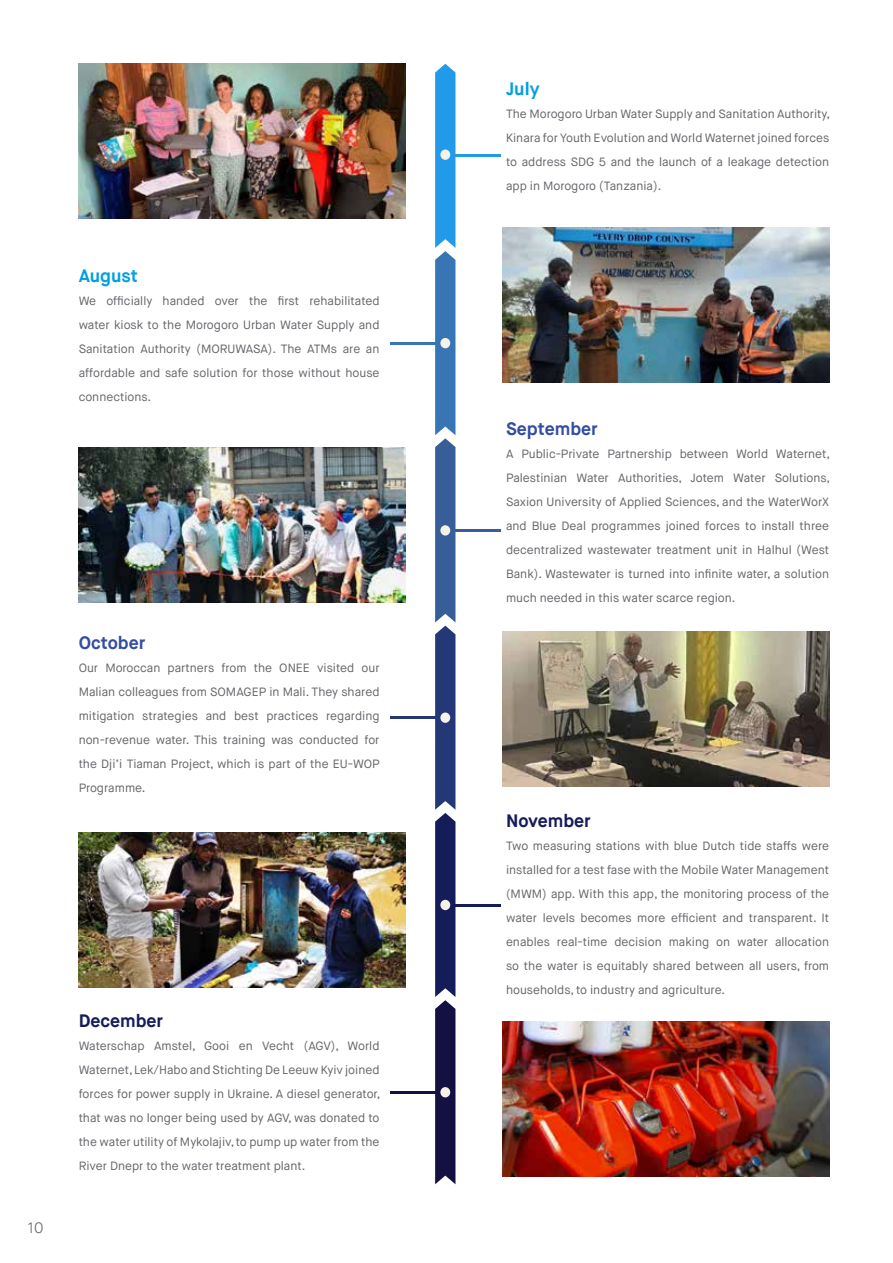
<style>
.page{position:relative;width:893px;height:1263px;background:#fff}
.page>*{position:absolute;margin:0;border:0;box-sizing:border-box;transform-origin:0 0}
.t1{font:700 18px "Maison Neue";color:#334da1}
.t2{font:700 18px "Maison Neue";color:#141c59}
.t3{font:700 18px "Maison Neue";color:#009fe3}
.t4{font:300 15px "Maison Neue";color:#636569}
.t5{font:12px/24px "Maison Neue";color:#636569;text-align:justify}
</style>
<div class="page">
<img style="left:79px;top:64px;width:326px;height:155px">
<img style="left:79px;top:448px;width:326px;height:155px">
<img style="left:79px;top:832px;width:326px;height:156px">
<img style="left:503px;top:227px;width:326px;height:156px">
<img style="left:503px;top:631px;width:326px;height:156px">
<img style="left:503px;top:1021px;width:326px;height:156px">
<hr style="left:390px;top:717px;width:55px;height:2px;background:#243878">
<hr style="left:390px;top:342px;width:55px;height:2px;background:#3875b5">
<hr style="left:445px;top:155px;width:56px;height:2px;background:#219ae9">
<hr style="left:445px;top:529px;width:56px;height:2px;background:#385e99">
<hr style="left:445px;top:904px;width:56px;height:2px;background:#141c59">
<hr style="left:390px;top:1091px;width:55px;height:2px;background:#141041">
<svg style="left:435px;top:64px;width:20px;height:1120px;background:#3b5f97"></svg>
<div style="left:440px;top:338px;width:10px;height:10px;background:#f7f2e8;border-radius:50%"></div>
<div style="left:440px;top:150px;width:10px;height:10px;background:#f7f2e8;border-radius:50%"></div>
<h1 class="t3" style="left:79px;top:264px;width:61px">August</h1>
<p class="t5" style="left:79px;top:289px;width:302px">We officially handed over the first rehabilitated water kiosk to the Morogoro Urban Water Supply and Sanitation Authority (MORUWASA). The ATMs are an affordable and safe solution for those without house connections.</p>
<h1 class="t1" style="left:79px;top:631px;width:68px">October</h1>
<p class="t5" style="left:79px;top:656px;width:302px">Our Moroccan partners from the ONEE visited our Malian colleagues from SOMAGEP in Mali. They shared mitigation strategies and best practices regarding non-revenue water. This training was conducted for the Dji’i Tiaman Project, which is part of the EU-WOP Programme.</p>
<p class="t4" style="left:27px;top:1219px;width:18px">10</p>
<h1 class="t2" style="left:79px;top:1010px;width:86px">December</h1>
<p class="t5" style="left:79px;top:1034px;width:303px">Waterschap Amstel, Gooi en Vecht (AGV), World Waternet, Lek/Habo and Stichting De Leeuw Kyiv joined forces for power supply in Ukraine. A diesel generator, that was no longer being used by AGV, was donated to the water utility of Mykolajiv, to pump up water from the River Dnepr to the water treatment plant.</p>
<h1 class="t3" style="left:506px;top:78px;width:35px">July</h1>
<p class="t5" style="left:506px;top:102px;width:326px">The Morogoro Urban Water Supply and Sanitation Authority, Kinara for Youth Evolution and World Waternet joined forces to address SDG 5 and the launch of a leakage detection app in Morogoro (Tanzania).</p>
<h1 class="t1" style="left:506px;top:417px;width:93px">September</h1>
<p class="t5" style="left:506px;top:442px;width:326px">A Public-Private Partnership between World Waternet, Palestinian Water Authorities, Jotem Water Solutions, Saxion University of Applied Sciences, and the WaterWorX and Blue Deal programmes joined forces to install three decentralized wastewater treatment unit in Halhul (West Bank). Wastewater is turned into infinite water, a solution much needed in this water scarce region.</p>
<h1 class="t2" style="left:506px;top:809px;width:86px">November</h1>
<p class="t5" style="left:506px;top:834px;width:325px">Two measuring stations with blue Dutch tide staffs were installed for a test fase with the Mobile Water Management (MWM) app. With this app, the monitoring process of the water levels becomes more efficient and transparent. It enables real-time decision making on water allocation so the water is equitably shared between all users, from households, to industry and agriculture.</p>
</div>
